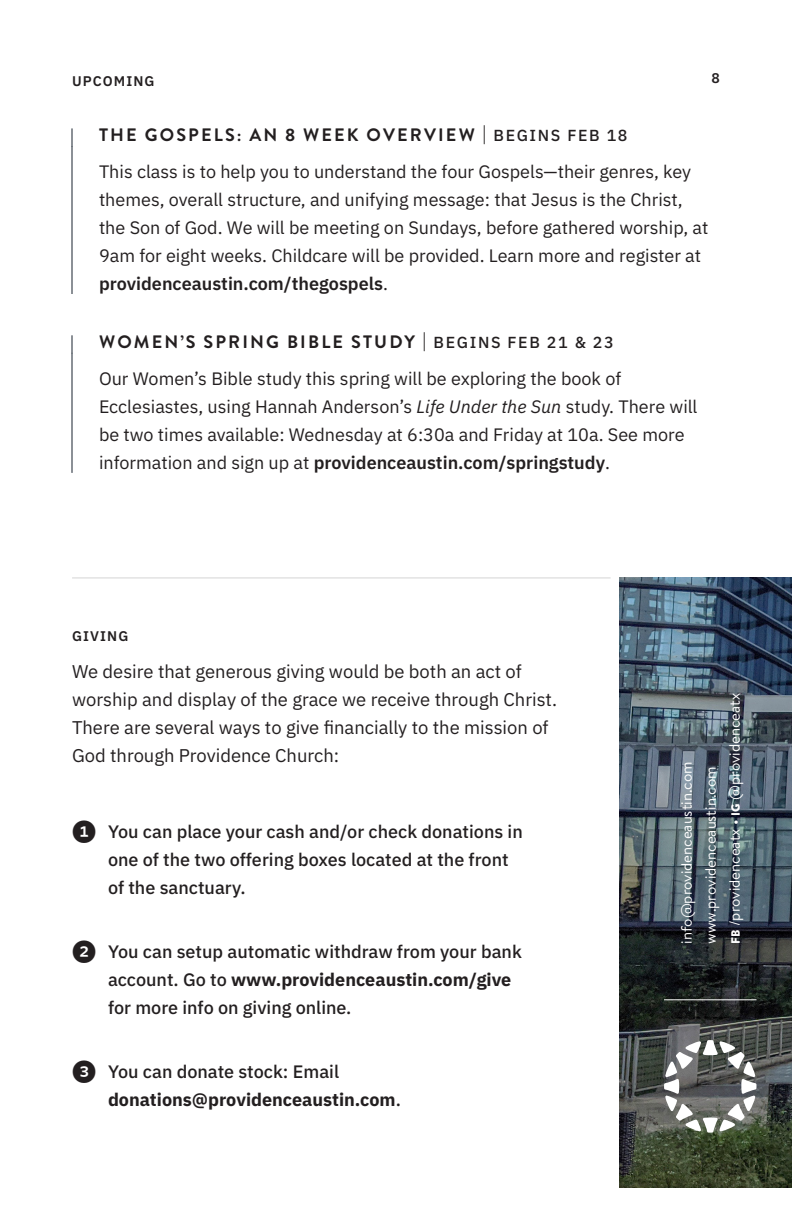
<style>
.page{position:relative;width:792px;height:1224px;background:#fff}
.page>*{position:absolute;margin:0;border:0;box-sizing:border-box;transform-origin:0 0}
.Body{font:18.4px/28px "IBM Plex Sans";color:#231f20}
.Upcoming_Body{font:18px/28px "IBM Plex Sans";color:#231f20}
.t1{font:500 18px/28px "IBM Plex Sans";color:#231f20}
.Upcoming_Title{font:700 18px "Brandon Grotesque";letter-spacing:.12em;color:#231f20}
.t2{font:700 18px/28px "IBM Plex Sans";color:#231f20}
.t3{font:15px/24px "Brandon Text";color:#fff}
.Page_Category{font:600 14px "IBM Plex Sans";letter-spacing:.08em;color:#231f20}
.s1{font-family:"IBM Plex Sans";font-weight:500;font-size:16px}
.s2{font-weight:600}
.s3{font-style:italic}
.s4{font-family:"Whitney Index Black Round Bd";font-weight:400;font-size:24px}
.s5{font-weight:700}
.s6{font-weight:500}
.s7{font-family:"Brandon Grotesque";font-weight:900;font-size:12px}
.s8{font-family:"Brandon Grotesque";font-size:16px}
</style>
<div class="page">
<img style="left:620px;top:577px;width:172px;height:611px">
<svg style="left:664px;top:1040px;width:93px;height:93px"></svg>
<hr style="left:664px;top:999px;width:93px;height:1px;background:#fff">
<svg style="left:72px;top:128px;width:1px;height:18px"></svg>
<hr style="left:72px;top:146px;width:1px;height:148px;background:#18222e">
<svg style="left:72px;top:335px;width:1px;height:18px"></svg>
<hr style="left:72px;top:353px;width:1px;height:120px;background:#18222e">
<hr style="left:72px;top:577px;width:539px;height:1px;background:#231f20">
<p class="Page_Category" style="left:72px;top:70px;width:84px">UPCOMING</p>
<p class="Page_Category" style="left:712px;top:67px;width:10px">8</p>
<p class="Upcoming_Title" style="left:99px;top:122px;width:530px">THE GOSPELS: AN 8 WEEK OVERVIEW | <span class="s1">BEGINS FEB 18</span></p>
<p class="Upcoming_Body" style="left:99px;top:156px;width:611px">This class is to help you to understand the four Gospels—their genres, key themes, overall structure, and unifying message: that Jesus is the Christ, the Son of God. We will be meeting on Sundays, before gathered worship, at 9am for eight weeks. Childcare will be provided. Learn more and register at <span class="s2">providenceaustin.com/thegospels</span>.</p>
<p class="Upcoming_Title" style="left:99px;top:329px;width:516px">WOMEN’S SPRING BIBLE STUDY | <span class="s1">BEGINS FEB 21 &amp; 23</span></p>
<p class="Upcoming_Body" style="left:99px;top:363px;width:600px">Our Women’s Bible study this spring will be exploring the book of Ecclesiastes, using Hannah Anderson’s <span class="s3">Life Under the Sun</span> study. There will be two times available: Wednesday at 6:30a and Friday at 10a. See more information and sign up at <span class="s2">providenceaustin.com/springstudy</span>.</p>
<p class="Page_Category" style="left:72px;top:625px;width:58px">GIVING</p>
<p class="Body" style="left:72px;top:656px;width:487px">We desire that generous giving would be both an act of worship and display of the grace we receive through Christ.<br>There are several ways to give financially to the mission of God through Providence Church:</p>
<p class="t1" style="left:108px;top:816px;width:416px;text-indent:-36px"><span class="s4">1</span> You can place your cash and/or check donations in one of the two offering boxes located at the front of the sanctuary.</p>
<p class="t1" style="left:108px;top:936px;width:415px;text-indent:-36px"><span class="s4">2</span> You can setup automatic withdraw from your bank account. Go to <span class="s5">www.providenceaustin.com/give </span>for more info on giving online.</p>
<p class="t2" style="left:108px;top:1056px;width:294px;text-indent:-36px"><span class="s4">3</span> <span class="s6">You can donate stock: Email </span>donations@providenceaustin.com<span class="s6">.</span></p>
<p class="t3" style="left:674px;top:944px;width:184px;rotate:-90deg">info@providenceaustin.com www.providenceaustin.com</p>
<p class="t3" style="left:722px;top:944px;width:252px;rotate:-90deg"><span class="s7">FB</span> /providenceatx <span class="s8">•</span> <span class="s7">IG</span> @providenceatx</p>
</div>
